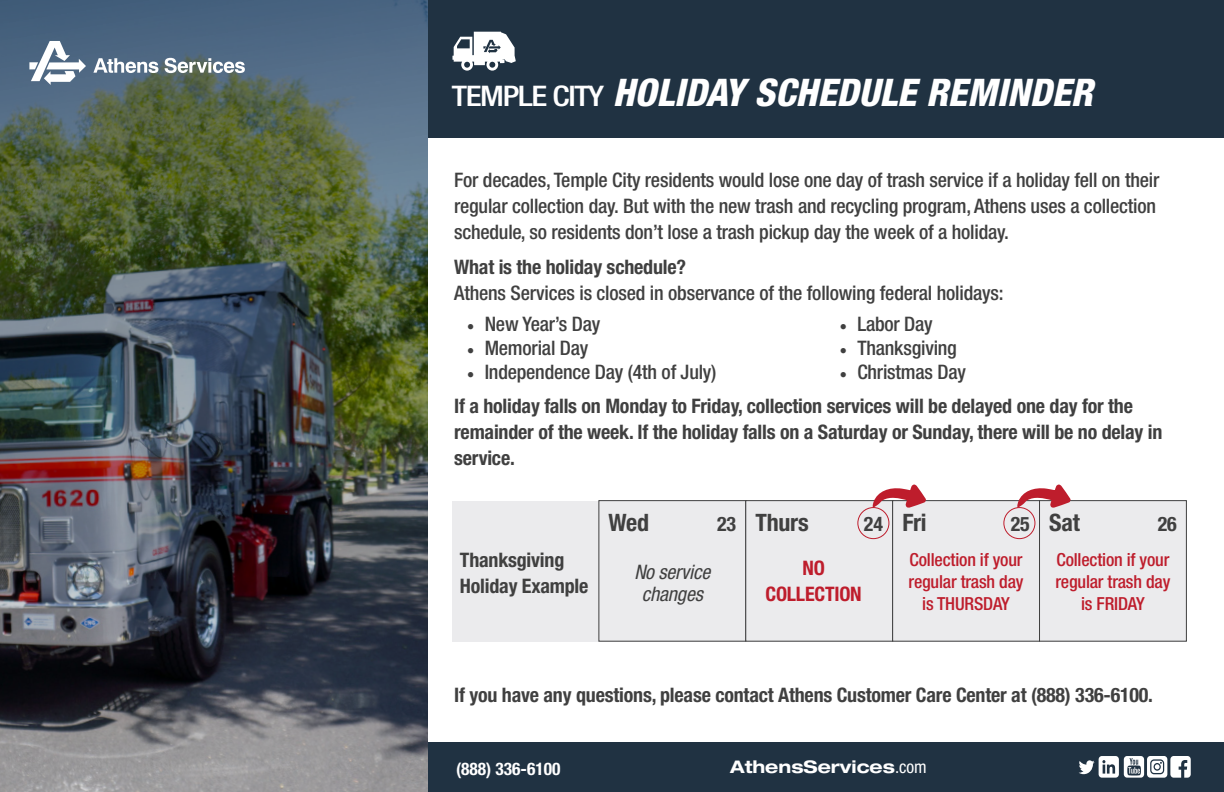
<style>
.page{position:relative;width:1224px;height:792px;background:#fff}
.page>*{position:absolute;margin:0;border:0;box-sizing:border-box;transform-origin:0 0}
.t1{font:italic 800 condensed 38px "Helvetica Neue LT Std";color:#fff}
.t2{font:700 condensed 24px "Helvetica Neue LT Std";letter-spacing:-.01em;color:#404040}
.t3{font:500 condensed 20px/26px "Helvetica Neue LT Std";letter-spacing:-.01em;color:#404040}
.t4{font:700 condensed 20px/26px "Helvetica Neue LT Std";letter-spacing:-.01em;color:#404040}
.t5{font:italic condensed 20px/22px "Helvetica Neue LT Std";letter-spacing:-.01em;color:#404040;text-align:center}
.t6{font:700 condensed 20px/26px "Helvetica Neue LT Std";letter-spacing:-.01em;color:#be1d2c;text-align:center}
.t7{font:500 condensed 18px/22px "Helvetica Neue LT Std";letter-spacing:-.01em;color:#be1d2c;text-align:center}
.t8{font:700 expanded 17.4px "Helvetica Neue LT Std";color:#fff}
.t9{font:700 condensed 17.4px "Helvetica Neue LT Std";color:#fff}
.s1{font-weight:500;font-style:normal;font-size:28.4px}
.s2{font-family:"Minion Pro";font-weight:400;font-stretch:normal}
.s3{font-weight:400;font-stretch:condensed}
</style>
<div class="page">
<div style="left:428px;top:743px;width:796px;height:49px;background:#203242"></div>
<div style="left:452px;top:501px;width:735px;height:141px;background:#ebebed"></div>
<div style="left:428px;top:0;width:796px;height:138px;background:#203242"></div>
<svg style="left:452px;top:32px;width:64px;height:39px"></svg>
<img style="left:0;top:0;width:428px;height:792px">
<div style="left:598px;top:500px;width:148px;height:142px;background:#ebebed;border:1px solid #404040"></div>
<div style="left:745px;top:500px;width:148px;height:142px;background:#ebebed;border:1px solid #404040"></div>
<div style="left:892px;top:500px;width:148px;height:142px;background:#ebebed;border:1px solid #404040"></div>
<div style="left:1039px;top:500px;width:148px;height:142px;background:#ebebed;border:1px solid #404040"></div>
<div style="left:857px;top:507px;width:32px;height:32px;border:1px solid #be1d2c;border-radius:50%"></div>
<svg style="left:872px;top:484px;width:56px;height:25px"></svg>
<svg style="left:1017px;top:484px;width:56px;height:25px"></svg>
<svg style="left:93px;top:58px;width:65px;height:15px"></svg>
<svg style="left:165px;top:58px;width:80px;height:15px"></svg>
<svg style="left:29px;top:41px;width:57px;height:44px"></svg>
<div style="left:1003px;top:507px;width:32px;height:32px;border:1px solid #be1d2c;border-radius:50%"></div>
<svg style="left:1079px;top:756px;width:112px;height:22px"></svg>
<p class="t1" style="left:452px;top:69px;width:642px"><span class="s1">TEMPLE CITY</span> HOLIDAY SCHEDULE REMINDER</p>
<p class="t3" style="left:454px;top:167px;width:707px">For decades, Temple City residents would lose one day of trash service if a holiday fell on their regular collection day. But with the new trash and recycling program, Athens uses a collection schedule, so residents don’t lose a trash pickup day the week of a holiday.</p>
<p class="t4" style="left:454px;top:253px;width:233px">What is the holiday schedule?</p>
<p class="t3" style="left:454px;top:280px;width:551px">Athens Services is closed in observance of the following federal holidays:</p>
<p class="t3" style="left:467px;top:311px;width:135px"><span class="s2">•</span> New Year’s Day</p>
<p class="t3" style="left:467px;top:335px;width:123px"><span class="s2">•</span> Memorial Day</p>
<p class="t3" style="left:467px;top:359px;width:251px"><span class="s2">•</span> Independence Day (4th of July)</p>
<p class="t3" style="left:839px;top:311px;width:95px"><span class="s2">•</span> Labor Day</p>
<p class="t3" style="left:839px;top:335px;width:119px"><span class="s2">•</span> Thanksgiving</p>
<p class="t3" style="left:839px;top:359px;width:128px"><span class="s2">•</span> Christmas Day</p>
<p class="t4" style="left:454px;top:392px;width:710px">If a holiday falls on Monday to Friday, collection services will be delayed one day for the remainder of the week. If the holiday falls on a Saturday or Sunday, there will be no delay in service.</p>
<p class="t4" style="left:460px;top:547px;width:130px">Thanksgiving<br>Holiday Example</p>
<p class="t2" style="left:609px;top:508px;width:42px">Wed</p>
<p class="t4" style="left:717px;top:511px;width:21px">23</p>
<p class="t2" style="left:755px;top:508px;width:55px">Thurs</p>
<p class="t4" style="left:864px;top:511px;width:21px">24</p>
<p class="t2" style="left:902px;top:508px;width:26px">Fri</p>
<p class="t4" style="left:1011px;top:511px;width:20px">25</p>
<p class="t2" style="left:1049px;top:508px;width:32px">Sat</p>
<p class="t4" style="left:1158px;top:511px;width:21px">26</p>
<p class="t5" style="left:634px;top:562px;width:77px">No service changes</p>
<p class="t6" style="left:765px;top:555px;width:98px">NO<br>COLLECTION</p>
<p class="t7" style="left:909px;top:548px;width:116px">Collection if your regular trash day is THURSDAY</p>
<p class="t7" style="left:1056px;top:548px;width:116px">Collection if your regular trash day is FRIDAY</p>
<p class="t4" style="left:454px;top:682px;width:700px">If you have any questions, please contact Athens Customer Care Center at (888) 336-6100.</p>
<p class="t9" style="left:456px;top:758px;width:106px">(888) 336-6100</p>
<p class="t8" style="left:730px;top:756px;width:198px">AthensServices<span class="s3">.com</span></p>
</div>
